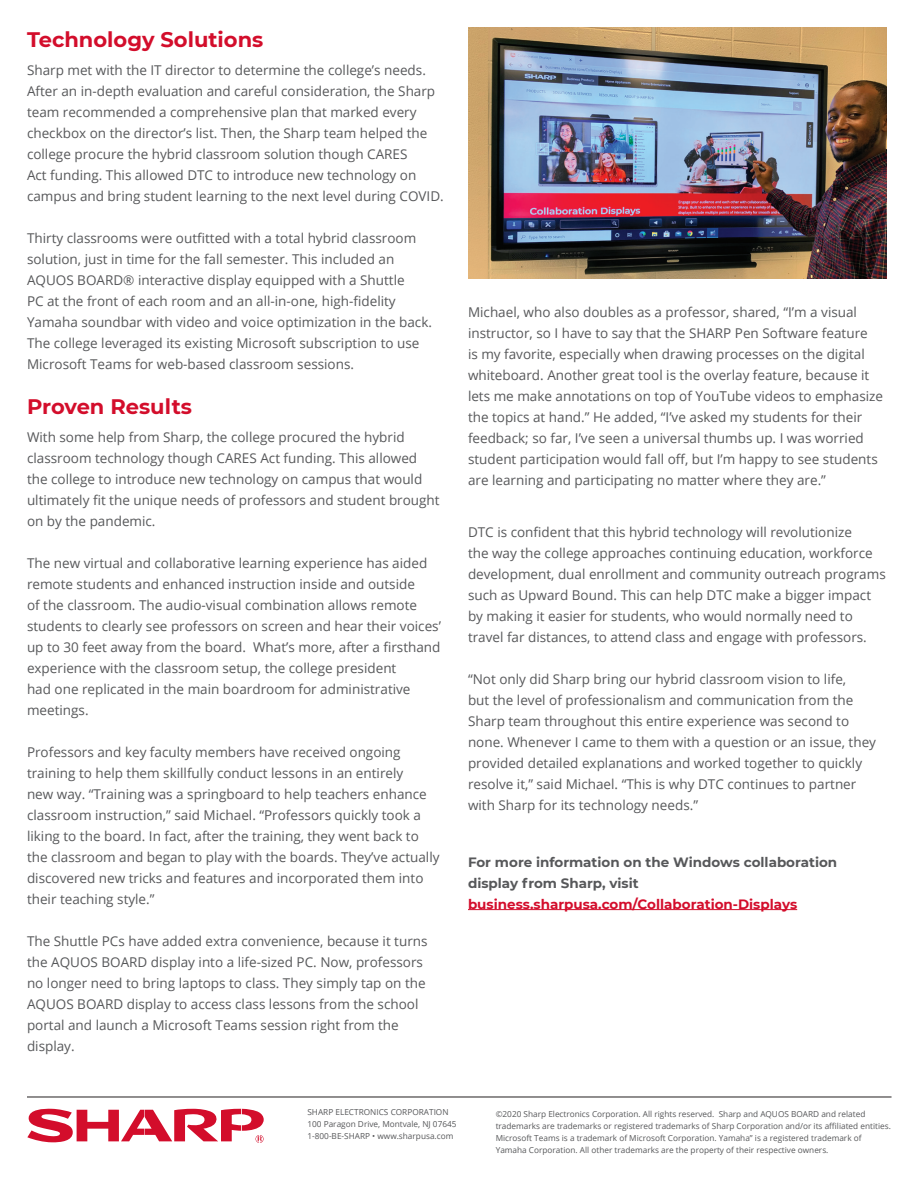
<style>
.page{position:relative;width:918px;height:1188px;background:#fff}
.page>*{position:absolute;margin:0;border:0;box-sizing:border-box;transform-origin:0 0}
.t1{font:700 21px "Montserrat";color:#d30d2b}
.Body_Copy{font:13.5px/21px "Open Sans";color:#57585a}
.Body_Copy-2{font:700 13.5px/21px "Montserrat";color:#57585a}
.t2{font:8.25px/12px "Open Sans";color:#57585a}
.s1{color:#d30d2b}
</style>
<div class="page">
<img style="left:468px;top:27px;width:418px;height:252px">
<hr style="left:468px;top:909px;width:329px;height:1px;background:#d30d2b">
<hr style="left:27px;top:1097px;width:865px;height:1px;background:#231f20">
<svg style="left:27px;top:1109px;width:237px;height:34px"></svg>
<h2 class="t1" style="left:27px;top:25px;width:238px">Technology Solutions</h2>
<p class="Body_Copy" style="left:27px;top:59px;width:418px">Sharp met with the IT director to determine the college’s needs.<br>After an in-depth evaluation and careful consideration, the Sharp team recommended a comprehensive plan that marked every checkbox on the director’s list. Then, the Sharp team helped the college procure the hybrid classroom solution though CARES<br>Act funding. This allowed DTC to introduce new technology on campus and bring student learning to the next level during COVID.</p>
<p class="Body_Copy" style="left:27px;top:227px;width:407px">Thirty classrooms were outfitted with a total hybrid classroom solution, just in time for the fall semester. This included an AQUOS BOARD® interactive display equipped with a Shuttle<br>PC at the front of each room and an all-in-one, high-fidelity Yamaha soundbar with video and voice optimization in the back.<br>The college leveraged its existing Microsoft subscription to use Microsoft Teams for web-based classroom sessions.</p>
<h2 class="t1" style="left:27px;top:391px;width:167px">Proven Results</h2>
<p class="Body_Copy" style="left:27px;top:426px;width:414px">With some help from Sharp, the college procured the hybrid classroom technology though CARES Act funding. This allowed the college to introduce new technology on campus that would ultimately fit the unique needs of professors and student brought on by the pandemic.</p>
<p class="Body_Copy" style="left:27px;top:552px;width:415px">The new virtual and collaborative learning experience has aided remote students and enhanced instruction inside and outside<br>of the classroom. The audio-visual combination allows remote students to clearly see professors on screen and hear their voices’ up to 30 feet away from the board. What’s more, after a firsthand experience with the classroom setup, the college president<br>had one replicated in the main boardroom for administrative meetings.</p>
<p class="Body_Copy" style="left:27px;top:741px;width:414px">Professors and key faculty members have received ongoing training to help them skillfully conduct lessons in an entirely<br>new way. “Training was a springboard to help teachers enhance classroom instruction,” said Michael. “Professors quickly took a liking to the board. In fact, after the training, they went back to the classroom and began to play with the boards. They’ve actually discovered new tricks and features and incorporated them into their teaching style.”</p>
<p class="Body_Copy" style="left:27px;top:930px;width:402px">The Shuttle PCs have added extra convenience, because it turns the AQUOS BOARD display into a life-sized PC. Now, professors no longer need to bring laptops to class. They simply tap on the AQUOS BOARD display to access class lessons from the school portal and launch a Microsoft Teams session right from the display.</p>
<p class="Body_Copy" style="left:468px;top:301px;width:417px">Michael, who also doubles as a professor, shared, “I’m a visual instructor, so I have to say that the SHARP Pen Software feature<br>is my favorite, especially when drawing processes on the digital whiteboard. Another great tool is the overlay feature, because it lets me make annotations on top of YouTube videos to emphasize the topics at hand.” He added, “I’ve asked my students for their feedback; so far, I’ve seen a universal thumbs up. I was worried student participation would fall off, but I’m happy to see students are learning and participating no matter where they are.”</p>
<p class="Body_Copy" style="left:468px;top:521px;width:419px">DTC is confident that this hybrid technology will revolutionize<br>the way the college approaches continuing education, workforce development, dual enrollment and community outreach programs such as Upward Bound. This can help DTC make a bigger impact by making it easier for students, who would normally need to travel far distances, to attend class and engage with professors.</p>
<p class="Body_Copy" style="left:468px;top:668px;width:410px">“Not only did Sharp bring our hybrid classroom vision to life,<br>but the level of professionalism and communication from the Sharp team throughout this entire experience was second to none. Whenever I came to them with a question or an issue, they provided detailed explanations and worked together to quickly resolve it,” said Michael. “This is why DTC continues to partner with Sharp for its technology needs.”</p>
<p class="Body_Copy-2" style="left:468px;top:851px;width:371px">For more information on the Windows collaboration display from Sharp, visit <span class="s1">business.sharpusa.com/Collaboration-Displays</span></p>
<p class="t2" style="left:307px;top:1106px;width:151px">SHARP ELECTRONICS CORPORATION<br>100 Paragon Drive, Montvale, NJ 07645</p>
<p class="t2" style="left:307px;top:1130px;width:147px">1-800-BE-SHARP • www.sharpusa.com</p>
<p class="t2" style="left:496px;top:1107px;width:397px">©2020 Sharp Electronics Corporation. All rights reserved. Sharp and AQUOS BOARD and related trademarks are trademarks or registered trademarks of Sharp Corporation and/or its affiliated entities.<br>Microsoft Teams is a trademark of Microsoft Corporation. Yamaha” is a registered trademark of Yamaha Corporation. All other trademarks are the property of their respective owners.</p>
</div>
